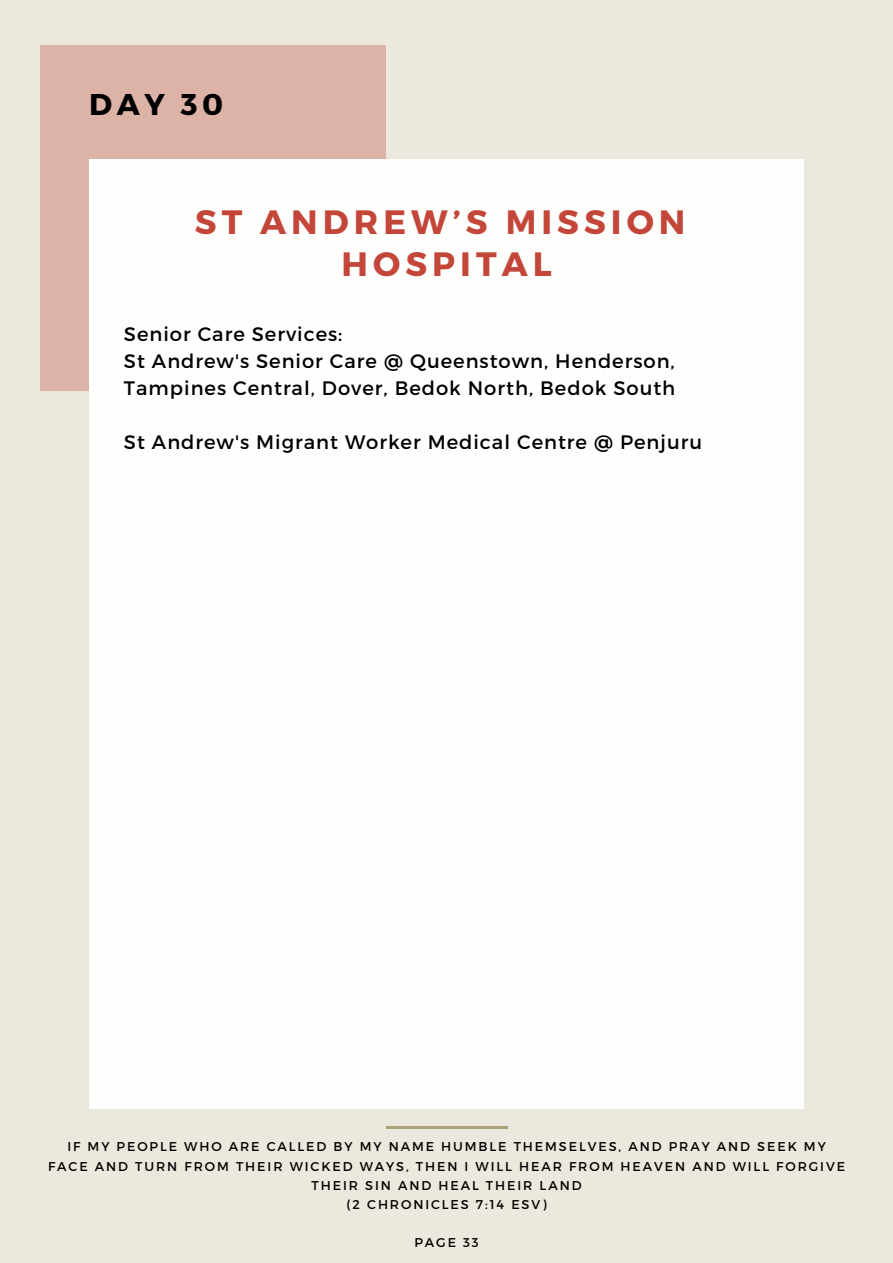
<style>
.page{position:relative;width:893px;height:1263px;background:#ebe8dd}
.page>*{position:absolute;margin:0;border:0;box-sizing:border-box;transform-origin:0 0}
.t1{font:700 33.75px/42.2px "Montserrat";letter-spacing:.15em;color:#c44639;text-align:center}
.t2{font:700 30px "Montserrat";color:#000}
.t3{font:19.5px/27px "Montserrat";letter-spacing:.05em;color:#000}
.t4{font:12.75px/19.1px "Montserrat";letter-spacing:.15em;color:#000;text-align:center}
</style>
<div class="page">
<hr style="left:386px;top:1126px;width:121px;height:2px;background:#aba174">
<div style="left:41px;top:45px;width:345px;height:345px;background:#deb3a7"></div>
<div style="left:89px;top:160px;width:715px;height:949px;background:#fefefd"></div>
<h2 class="t2" style="left:89px;top:85px;width:135px">DAY 30</h2>
<h1 class="t1" style="left:195px;top:199px;width:492px">ST ANDREW’S MISSION<br>HOSPITAL</h1>
<h3 class="t3" style="left:124px;top:319px;width:553px">Senior Care Services:<br>St Andrew's Senior Care @ Queenstown, Henderson,<br>Tampines Central, Dover, Bedok North, Bedok South</h3>
<h3 class="t3" style="left:124px;top:427px;width:579px">St Andrew's Migrant Worker Medical Centre @ Penjuru</h3>
<p class="t4" style="left:48px;top:1136px;width:798px">IF MY PEOPLE WHO ARE CALLED BY MY NAME HUMBLE THEMSELVES, AND PRAY AND SEEK MY FACE AND TURN FROM THEIR WICKED WAYS, THEN I WILL HEAR FROM HEAVEN AND WILL FORGIVE THEIR SIN AND HEAL THEIR LAND<br>(2 CHRONICLES 7:14 ESV)</p>
<p class="t4" style="left:414px;top:1232px;width:66px">PAGE 33</p>
</div>
